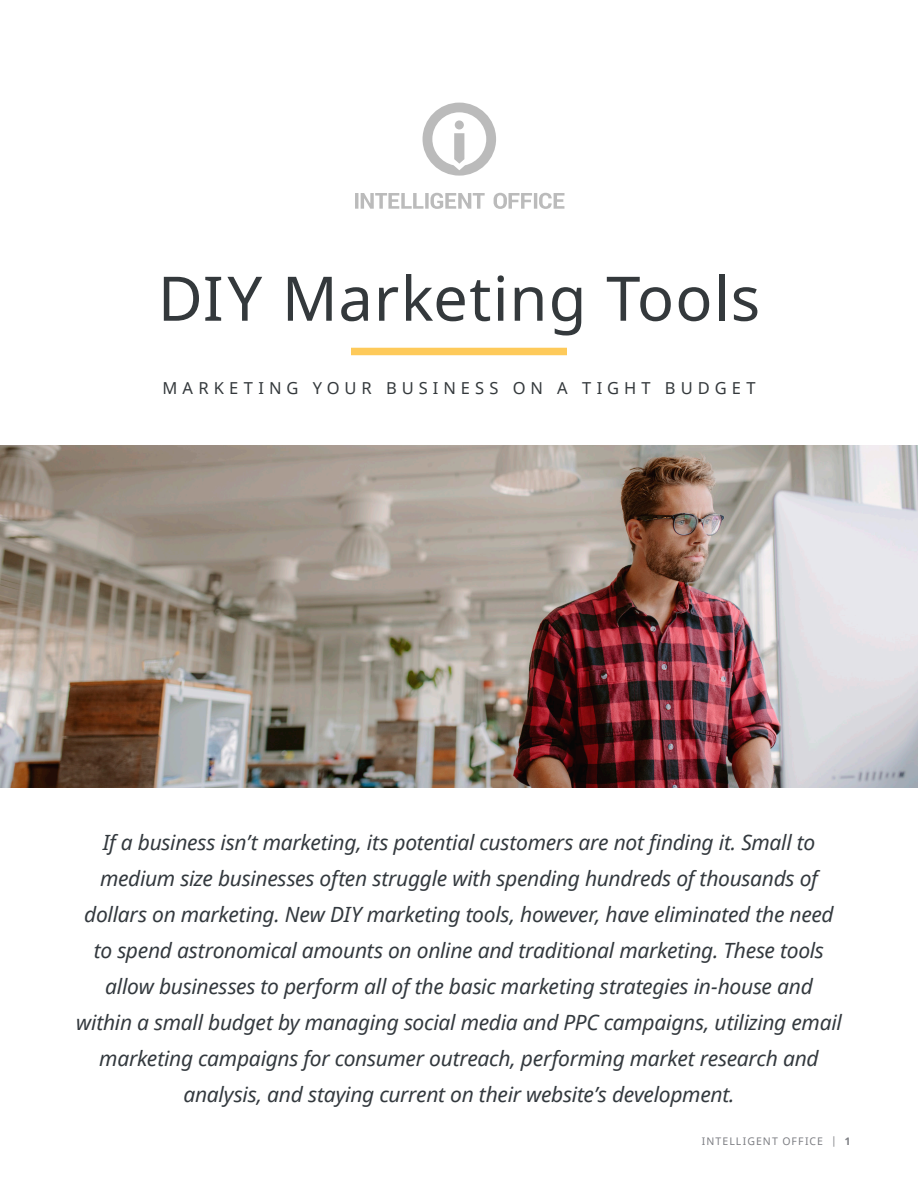
<style>
.page{position:relative;width:918px;height:1188px;background:#fff}
.page>*{position:absolute;margin:0;border:0;box-sizing:border-box;transform-origin:0 0}
.t1{font:61.5px "Noto Sans";letter-spacing:.02em;color:#34393c}
.Copy{font:italic 21px/36px "Noto Sans";letter-spacing:-.015em;color:#33393e;text-align:center}
.part_-_subtitle{font:16.5px "Noto Sans";letter-spacing:.305em;color:#34393c}
.PAGE_NUMBERS{font:10.5px "Noto Sans";letter-spacing:.105em;color:#7e7f84}
.s1{font-weight:700}
</style>
<div class="page">
<svg style="left:423px;top:103px;width:73px;height:73px"></svg>
<div style="left:455px;top:120px;width:9px;height:9px;background:#bbb;border-radius:50%"></div>
<svg style="left:355px;top:193px;width:130px;height:16px"></svg>
<svg style="left:494px;top:193px;width:70px;height:16px"></svg>
<div style="left:351px;top:348px;width:216px;height:7px;background:#feca5a"></div>
<img style="left:0;top:446px;width:918px;height:341px">
<h1 class="t1" style="left:158px;top:256px;width:604px">DIY Marketing Tools</h1>
<p class="part_-_subtitle" style="left:162px;top:377px;width:595px">MARKETING YOUR BUSINESS ON A TIGHT BUDGET</p>
<p class="Copy" style="left:76px;top:824px;width:767px">If a business isn’t marketing, its potential customers are not finding it. Small to medium size businesses often struggle with spending hundreds of thousands of dollars on marketing. New DIY marketing tools, however, have eliminated the need to spend astronomical amounts on online and traditional marketing. These tools allow businesses to perform all of the basic marketing strategies in-house and within a small budget by managing social media and PPC campaigns, utilizing email marketing campaigns for consumer outreach, performing market research and analysis, and staying current on their website’s development.</p>
<p class="PAGE_NUMBERS" style="left:702px;top:1134px;width:150px">INTELLIGENT OFFICE | <span class="s1">1</span></p>
</div>
